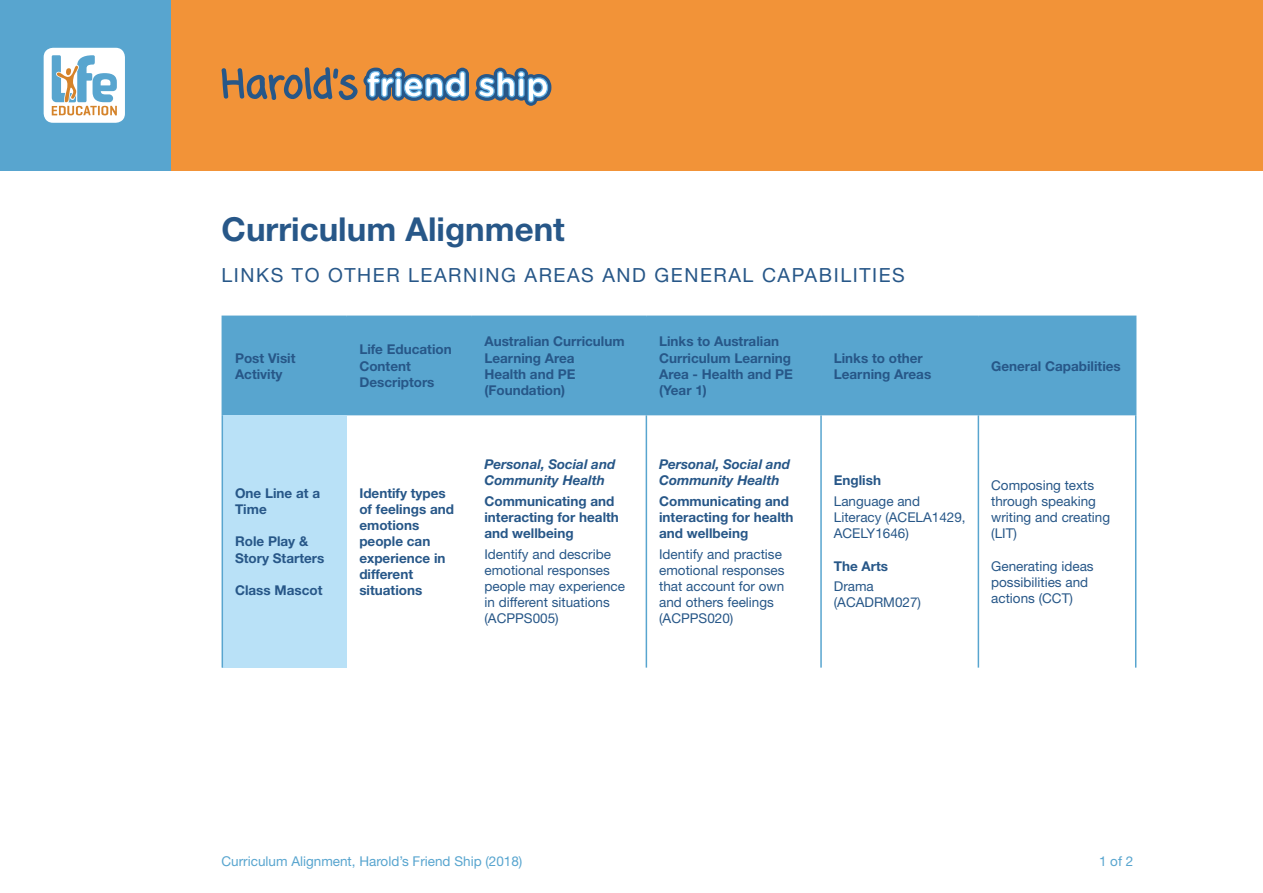
<style>
.page{position:relative;width:1263px;height:893px;background:#fff}
.page>*{position:absolute;margin:0;border:0;box-sizing:border-box;transform-origin:0 0}
.t1{font:700 33px "Helvetica Neue LT Std";color:#275788}
.t2{font:19.5px "Helvetica Neue LT Std";letter-spacing:.08em;color:#275788}
.t3{font:700 13.5px/16.2px "Helvetica Neue LT Std";color:#275788}
.t4{font:13.5px/16.2px "Helvetica Neue LT Std";color:#275788}
.t5{font:italic 700 13.5px/16.2px "Helvetica Neue LT Std";color:#275788}
.t6{font:13.5px "Helvetica Neue LT Std";color:#58a5cf}
</style>
<div class="page">
<div style="left:0;top:0;width:1263px;height:170px;background:#f29338"></div>
<div style="left:0;top:0;width:170px;height:170px;background:#58a5cf"></div>
<svg style="left:44px;top:48px;width:81px;height:74px"></svg>
<div style="left:223px;top:317px;width:912px;height:98px;background:#58a5cf"></div>
<div style="left:222px;top:415px;width:125px;height:253px;background:#b9e1f7"></div>
<hr style="left:222px;top:316px;width:125px;height:1px;background:#58a5cf">
<hr style="left:222px;top:317px;width:1px;height:98px;background:#58a5cf">
<hr style="left:347px;top:316px;width:125px;height:1px;background:#58a5cf">
<hr style="left:472px;top:316px;width:174px;height:1px;background:#58a5cf">
<hr style="left:646px;top:316px;width:175px;height:1px;background:#58a5cf">
<hr style="left:821px;top:316px;width:157px;height:1px;background:#58a5cf">
<hr style="left:978px;top:316px;width:158px;height:1px;background:#58a5cf">
<hr style="left:1135px;top:317px;width:1px;height:98px;background:#58a5cf">
<hr style="left:222px;top:415px;width:1px;height:253px;background:#58a5cf">
<hr style="left:646px;top:415px;width:1px;height:253px;background:#58a5cf">
<hr style="left:820px;top:415px;width:2px;height:253px;background:#58a5cf">
<hr style="left:978px;top:415px;width:1px;height:253px;background:#58a5cf">
<hr style="left:1135px;top:415px;width:1px;height:253px;background:#58a5cf">
<svg style="left:222px;top:67px;width:330px;height:39px"></svg>
<h1 class="t1" style="left:222px;top:209px;width:345px">Curriculum Alignment</h1>
<h2 class="t2" style="left:222px;top:263px;width:685px">LINKS TO OTHER LEARNING AREAS AND GENERAL CAPABILITIES</h2>
<p class="t3" style="left:235px;top:349px;width:62px">Post Visit<br>Activity</p>
<p class="t3" style="left:359px;top:341px;width:94px">Life Education<br>Content<br>Descriptors</p>
<p class="t3" style="left:484px;top:333px;width:142px">Australian Curriculum<br>Learning Area<br>Health and PE (Foundation)</p>
<p class="t3" style="left:659px;top:333px;width:135px">Links to Australian<br>Curriculum Learning<br>Area - Health and PE (Year 1)</p>
<p class="t3" style="left:235px;top:484px;width:87px">One Line at a<br>Time</p>
<p class="t3" style="left:235px;top:533px;width:91px">Role Play &amp;<br>Story Starters</p>
<p class="t3" style="left:235px;top:582px;width:89px">Class Mascot</p>
<p class="t3" style="left:359px;top:484px;width:96px">Identify types of feelings and emotions people can experience in different situations</p>
<p class="t5" style="left:484px;top:456px;width:133px">Personal, Social and<br>Community Health</p>
<p class="t3" style="left:484px;top:493px;width:136px">Communicating and interacting for health and wellbeing</p>
<p class="t4" style="left:484px;top:546px;width:142px">Identify and describe emotional responses people may experience in different situations (ACPPS005)</p>
<p class="t5" style="left:659px;top:456px;width:133px">Personal, Social and<br>Community Health</p>
<p class="t3" style="left:659px;top:493px;width:136px">Communicating and interacting for health and wellbeing</p>
<p class="t4" style="left:659px;top:546px;width:127px">Identify and practise emotional responses that account for own and others feelings (ACPPS020)</p>
<p class="t3" style="left:834px;top:349px;width:99px">Links to other<br>Learning Areas</p>
<p class="t3" style="left:991px;top:357px;width:131px">General Capabilities</p>
<p class="t3" style="left:834px;top:472px;width:49px">English</p>
<p class="t4" style="left:834px;top:493px;width:133px">Language and<br>Literacy (ACELA1429,<br>ACELY1646)</p>
<p class="t3" style="left:834px;top:557px;width:56px">The Arts</p>
<p class="t4" style="left:834px;top:578px;width:89px">Drama (ACADRM027)</p>
<p class="t4" style="left:991px;top:476px;width:121px">Composing texts through speaking writing and creating (LIT)</p>
<p class="t4" style="left:991px;top:557px;width:104px">Generating ideas possibilities and actions (CCT)</p>
<p class="t6" style="left:222px;top:853px;width:302px">Curriculum Alignment, Harold’s Friend Ship (2018)</p>
<p class="t6" style="left:1099px;top:853px;width:36px">1 of 2</p>
</div>
